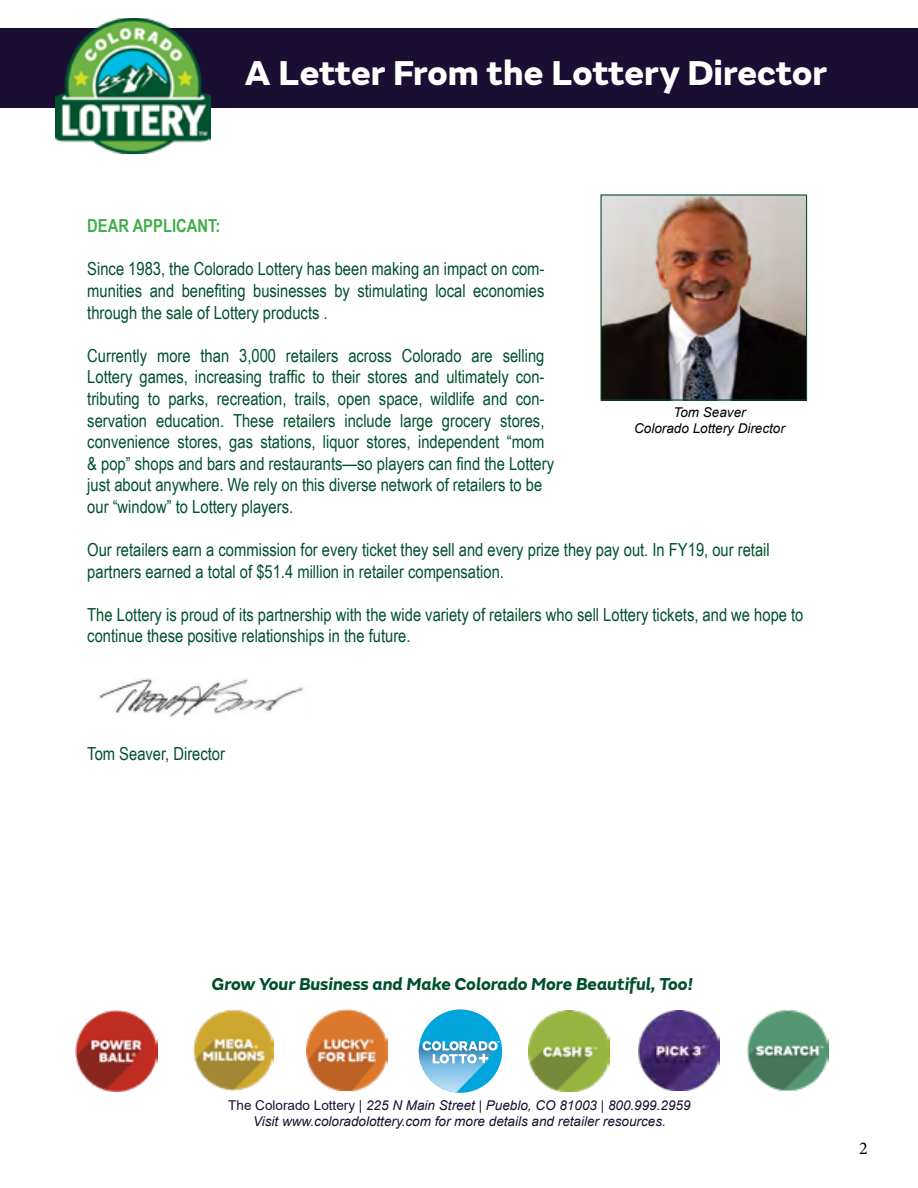
<style>
.page{position:relative;width:918px;height:1188px;background:#fff}
.page>*{position:absolute;margin:0;border:0;box-sizing:border-box;transform-origin:0 0}
.t1{font:800 36px "FS Emeric";color:#fff}
.t2{font:18px/21.6px "Arial Narrow";color:#00502f}
.t3{font:italic 700 18px "FS Emeric";color:#00502f}
.t4{font:700 18px "Arial Narrow";color:#41ad49}
.t5{font:18px "Minion Pro";color:#000}
.t6{font:italic 13.5px/16.2px "Arial";color:#1a0f32;text-align:center}
.t7{font:italic 13.5px/16.2px "Arial";color:#000;text-align:center}
.s1{font-style:normal}
</style>
<div class="page">
<div style="left:0;top:28px;width:916px;height:80px;background:#1a0f32"></div>
<img style="left:56px;top:18px;width:154px;height:135px">
<img style="left:602px;top:196px;width:203px;height:203px">
<div style="left:600px;top:194px;width:207px;height:207px;border:1px solid #00502f"></div>
<img style="left:529px;top:1010px;width:81px;height:81px">
<svg style="left:418px;top:1009px;width:85px;height:84px"></svg>
<img style="left:193px;top:1009px;width:81px;height:81px">
<img style="left:75px;top:1010px;width:82px;height:81px">
<img style="left:307px;top:1009px;width:81px;height:81px">
<img style="left:638px;top:1011px;width:81px;height:80px">
<img style="left:747px;top:1009px;width:81px;height:81px">
<hr style="left:917px;top:28px;width:1px;height:80px;background:#1a0f32">
<img style="left:99px;top:678px;width:204px;height:39px">
<h1 class="t1" style="left:245px;top:44px;width:583px">A Letter From the Lottery Director</h1>
<p class="t4" style="left:87px;top:212px;width:135px">DEAR APPLICANT:</p>
<p class="t2" style="left:87px;top:257px;width:459px;text-align:justify">Since 1983, the Colorado Lottery has been making an impact on com&shy;munities and benefiting businesses by stimulating local economies through the sale of Lottery products .</p>
<p class="t2" style="left:87px;top:344px;width:468px">Currently more than 3,000 retailers across Colorado are selling Lottery games, increasing traffic to their stores and ultimately con&shy;tributing to parks, recreation, trails, open space, wildlife and con&shy;servation education. These retailers include large grocery stores, convenience stores, gas stations, liquor stores, independent “mom &amp; pop” shops and bars and restaurants—so players can find the Lottery just about anywhere. We rely on this diverse network of retailers to be our “window” to Lottery players.</p>
<p class="t2" style="left:87px;top:538px;width:684px">Our retailers earn a commission for every ticket they sell and every prize they pay out. In FY19, our retail partners earned a total of $51.4 million in retailer compensation.</p>
<p class="t2" style="left:87px;top:603px;width:718px">The Lottery is proud of its partnership with the wide variety of retailers who sell Lottery tickets, and we hope to continue these positive relationships in the future.</p>
<p class="t7" style="left:634px;top:404px;width:152px">Tom Seaver<br>Colorado Lottery Director</p>
<p class="t2" style="left:87px;top:742px;width:139px">Tom Seaver, Director</p>
<p class="t3" style="left:211px;top:970px;width:483px">Grow Your Business and Make Colorado More Beautiful, Too!</p>
<p class="t6" style="left:228px;top:1097px;width:464px"><span class="s1">The Colorado Lottery |</span> 225 N Main Street | Pueblo, CO 81003 | 800.999.2959<br>Visit www.coloradolottery.com for more details and retailer resources.</p>
<p class="t5" style="left:859px;top:1136px;width:10px">2</p>
</div>
